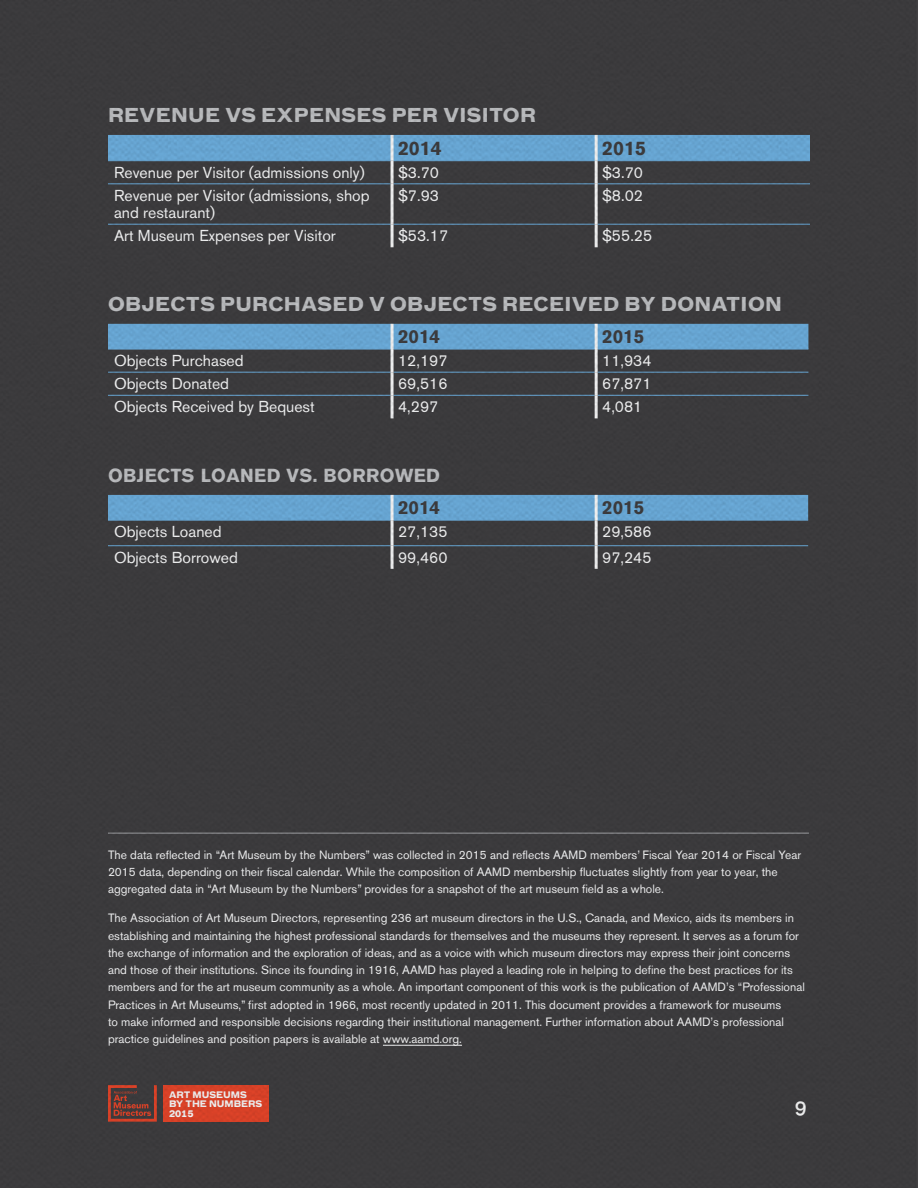
<style>
.page{position:relative;width:918px;height:1188px;background:#3b3a3c}
.page>*{position:absolute;margin:0;border:0;box-sizing:border-box;transform-origin:0 0}
.t1{font:700 19.5px "Akzidenz Grotesk BQ";color:#414042}
.t2{font:500 19.2px "Bau";color:#fff}
.t3{font:700 18.75px "Bau";letter-spacing:.02em;color:#c7c8ca}
.t4{font:700 18.75px "Akzidenz Grotesk BQ";letter-spacing:.02em;color:#c7c8ca}
.t5{font:700 18.75px "Akzidenz Grotesk BQ";color:#414042}
.t6{font:15.75px/17.2px "Akzidenz Grotesk BQ";color:#fff}
.t7{font:12px/17.2px "Akzidenz Grotesk BQ";color:#fff}
.t8{font:700 8.85px/9.4px "Bau";color:#fff}
.t9{font:700 8.85px "Bau TF";color:#fff}
</style>
<div class="page">
<h3 class="t3" style="left:108px;top:102px;width:430px">REVENUE VS EXPENSES PER VISITOR</h3>
<h1 class="t1" style="left:398px;top:137px;width:45px">2014</h1>
<h1 class="t1" style="left:602px;top:137px;width:45px">2015</h1>
<h3 class="t6" style="left:114px;top:164px;width:252px">Revenue per Visitor (admissions only)</h3>
<h3 class="t6" style="left:398px;top:164px;width:42px">$3.70</h3>
<h3 class="t6" style="left:602px;top:164px;width:42px">$3.70</h3>
<h3 class="t6" style="left:114px;top:187px;width:257px">Revenue per Visitor (admissions, shop and restaurant)</h3>
<h3 class="t6" style="left:398px;top:187px;width:42px">$7.93</h3>
<h3 class="t6" style="left:602px;top:187px;width:42px">$8.02</h3>
<h3 class="t6" style="left:114px;top:227px;width:223px">Art Museum Expenses per Visitor</h3>
<h3 class="t6" style="left:398px;top:227px;width:52px">$53.17</h3>
<h3 class="t6" style="left:602px;top:227px;width:52px">$55.25</h3>
<h3 class="t3" style="left:108px;top:291px;width:676px">OBJECTS PURCHASED V OBJECTS RECEIVED BY DONATION</h3>
<h3 class="t5" style="left:398px;top:326px;width:44px">2014</h3>
<h3 class="t5" style="left:602px;top:326px;width:44px">2015</h3>
<h3 class="t6" style="left:114px;top:352px;width:131px">Objects Purchased</h3>
<h3 class="t6" style="left:398px;top:352px;width:51px">12,197</h3>
<h3 class="t6" style="left:602px;top:352px;width:51px">11,934</h3>
<h3 class="t6" style="left:114px;top:375px;width:117px">Objects Donated</h3>
<h3 class="t6" style="left:398px;top:375px;width:51px">69,516</h3>
<h3 class="t6" style="left:602px;top:375px;width:51px">67,871</h3>
<h3 class="t6" style="left:114px;top:398px;width:202px">Objects Received by Bequest</h3>
<h3 class="t6" style="left:398px;top:398px;width:42px">4,297</h3>
<h3 class="t6" style="left:602px;top:398px;width:42px">4,081</h3>
<h3 class="t4" style="left:108px;top:465px;width:333px">OBJECTS LOANED VS. BORROWED</h3>
<h3 class="t5" style="left:398px;top:497px;width:44px">2014</h3>
<h3 class="t5" style="left:602px;top:497px;width:44px">2015</h3>
<h3 class="t6" style="left:114px;top:523px;width:109px">Objects Loaned</h3>
<h3 class="t6" style="left:398px;top:523px;width:51px">27,135</h3>
<h3 class="t6" style="left:602px;top:523px;width:51px">29,586</h3>
<h3 class="t6" style="left:114px;top:549px;width:126px">Objects Borrowed</h3>
<h3 class="t6" style="left:398px;top:549px;width:51px">99,460</h3>
<h3 class="t6" style="left:602px;top:549px;width:51px">97,245</h3>
<p class="t7" style="left:108px;top:846px;width:695px">The data reflected in “Art Museum by the Numbers” was collected in 2015 and reflects AAMD members’ Fiscal Year 2014 or Fiscal Year<br>2015 data, depending on their fiscal calendar. While the composition of AAMD membership fluctuates slightly from year to year, the aggregated data in “Art Museum by the Numbers” provides for a snapshot of the art museum field as a whole.</p>
<p class="t7" style="left:108px;top:910px;width:698px">The Association of Art Museum Directors, representing 236 art museum directors in the U.S., Canada, and Mexico, aids its members in establishing and maintaining the highest professional standards for themselves and the museums they represent. It serves as a forum for the exchange of information and the exploration of ideas, and as a voice with which museum directors may express their joint concerns and those of their institutions. Since its founding in 1916, AAMD has played a leading role in helping to define the best practices for its members and for the art museum community as a whole. An important component of this work is the publication of AAMD’s “Professional Practices in Art Museums,” first adopted in 1966, most recently updated in 2011. This document provides a framework for museums<br>to make informed and responsible decisions regarding their institutional management. Further information about AAMD’s professional practice guidelines and position papers is available at www.aamd.org.</p>
<p class="t8" style="left:169px;top:1090px;width:95px">ART MUSEUMS<br>BY THE NUMBERS</p>
<p class="t9" style="left:169px;top:1107px;width:26px">2015</p>
<p class="t9" style="left:187px;top:1107px;width:8px">4</p>
<h2 class="t2" style="left:795px;top:1094px;width:13px">9</h2>
</div>
